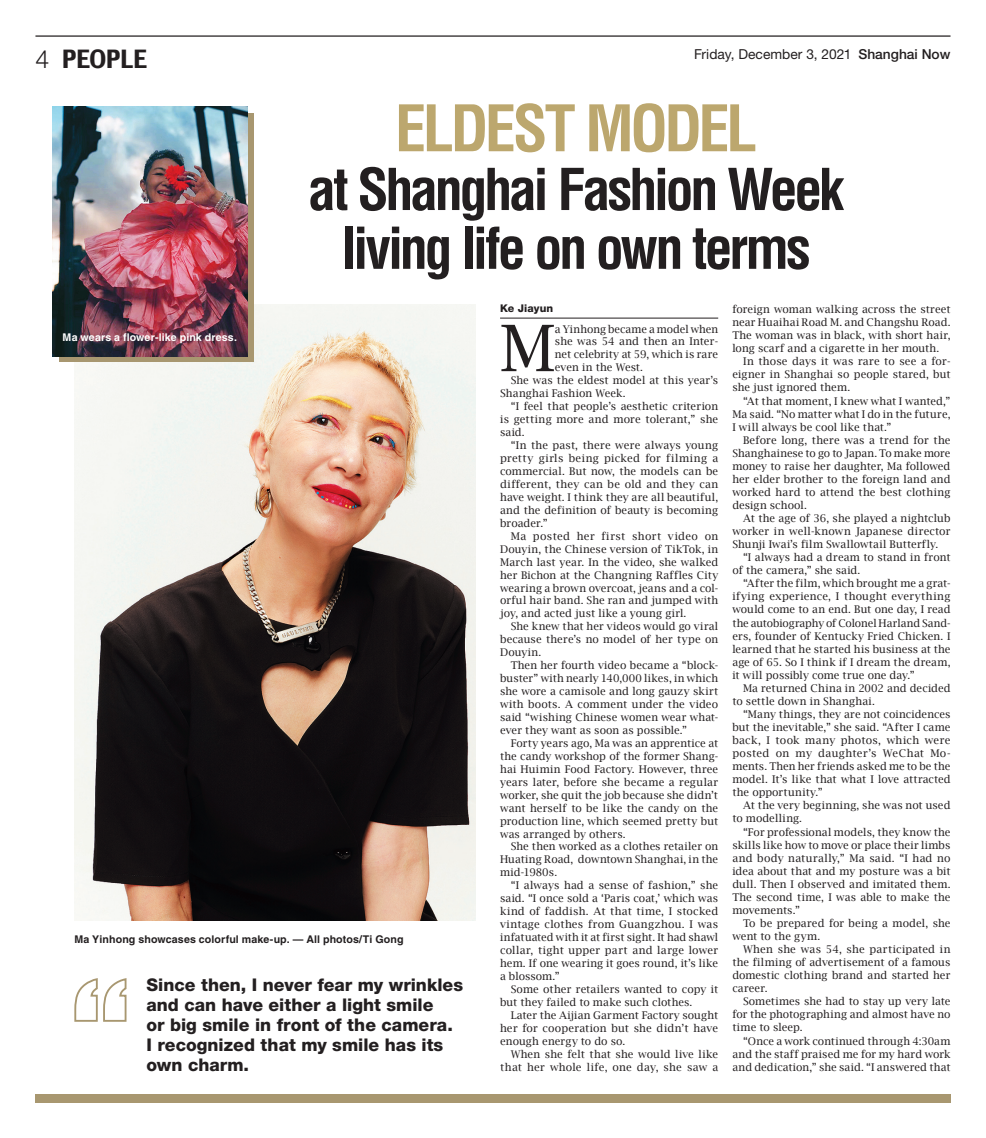
<style>
.page{position:relative;width:986px;height:1138px;background:#fff}
.page>*{position:absolute;margin:0;border:0;box-sizing:border-box;transform-origin:0 0}
._0_intro-drop{font:64.12px "Lucida Bright";color:#231f20}
._0_head2{font:700 condensed 62.5px "Helvetica LT Std";letter-spacing:-.06em;color:#bca76e}
._0_head2-2{font:700 condensed 56.25px/58.8px "Helvetica LT Std";letter-spacing:-.06em;color:#231f20;text-align:center}
.t1{font:25px "Charcoal";letter-spacing:-.02em;color:#231f20}
._1_quote-1{font:800 17.5px/20px "Helvetica Neue LT Std";color:#231f20}
.t2{font:13.75px "Helvetica Neue LT Std";color:#231f20}
._0_body{font:10.62px/13px "Lucida Bright";letter-spacing:.01em;color:#231f20;text-align:justify}
._0_intro-drop-2{font:10.62px/13px "Lucida Bright";letter-spacing:.005em;color:#231f20;text-align:justify}
._1_caption{font:700 10.62px "Helvetica LT Std";letter-spacing:.01em;color:#231f20}
._1_caption-2{font:700 10.62px "Helvetica LT Std";letter-spacing:.01em;color:#fff}
._0_byline{font:800 10.62px "Helvetica Neue LT Std";letter-spacing:.015em;color:#231f20}
.s1{font-family:"Helvetica Neue LT Std";font-weight:300}
.s2{font-weight:500}
</style>
<div class="page">
<hr style="left:35px;top:35px;width:915px;height:2px;background:#231f20">
<svg style="left:74px;top:978px;width:53px;height:44px"></svg>
<hr style="left:500px;top:318px;width:218px;height:1px;background:#231f20">
<img style="left:74px;top:305px;width:401px;height:615px">
<div style="left:35px;top:1093px;width:915px;height:9px;background:#a89770"></div>
<div style="left:59px;top:114px;width:194px;height:248px;background:#a89770"></div>
<img style="left:52px;top:106px;width:196px;height:250px">
<p class="t1" style="left:35px;top:43px;width:113px"><span class="s1">4</span> PEOPLE</p>
<p class="t2" style="left:693px;top:46px;width:258px">Friday, December 3, 2021 <span class="s2">Shanghai Now</span></p>
<p class="_0_head2" style="left:395px;top:89px;width:363px">Eldest model</p>
<p class="_0_head2-2" style="left:308px;top:160px;width:537px">at Shanghai Fashion Week living life on own terms</p>
<p class="_0_byline" style="left:500px;top:302px;width:55px">Ke Jiayun</p>
<p class="_0_intro-drop" style="left:500px;top:311px;width:57px">M</p>
<p class="_0_intro-drop-2" style="left:554px;top:322px;width:165px">a Yinhong became a model when she was 54 and then an Inter&shy;net celebrity at 59, which is rare even in the West.</p>
<p class="_0_body" style="left:500px;top:374px;width:219px;text-indent:11px">She was the eldest model at this year’s<br>Shanghai Fashion Week.</p>
<p class="_0_body" style="left:500px;top:400px;width:219px;text-indent:11px">“I feel that people’s aesthetic criterion is getting more and more tolerant,” she said.</p>
<p class="_0_body" style="left:500px;top:439px;width:219px;text-indent:11px">“In the past, there were always young pretty girls being picked for filming a commercial. But now, the models can be different, they can be old and they can have weight. I think they are all beautiful, and the definition of beauty is becoming broader.”</p>
<p class="_0_body" style="left:500px;top:529px;width:219px;text-indent:11px">Ma posted her first short video on Douyin, the Chinese version of TikTok, in March last year. In the video, she walked her Bichon at the Changning Raffles City wearing a brown overcoat, jeans and a col&shy;orful hair band. She ran and jumped with joy, and acted just like a young girl.</p>
<p class="_0_body" style="left:500px;top:620px;width:219px;text-indent:11px">She knew that her videos would go viral because there’s no model of her type on Douyin.</p>
<p class="_0_body" style="left:500px;top:659px;width:219px;text-indent:11px">Then her fourth video became a “block&shy;buster” with nearly 140,000 likes, in which she wore a camisole and long gauzy skirt with boots. A comment under the video said “wishing Chinese women wear what&shy;ever they want as soon as possible.”</p>
<p class="_0_body" style="left:500px;top:736px;width:219px;text-indent:11px">Forty years ago, Ma was an apprentice at the candy workshop of the former Shang&shy;hai Huimin Food Factory. However, three years later, before she became a regular worker, she quit the job because she didn’t want herself to be like the candy on the production line, which seemed pretty but was arranged by others.</p>
<p class="_0_body" style="left:500px;top:840px;width:219px;text-indent:11px">She then worked as a clothes retailer on Huating Road, downtown Shanghai, in the mid-1980s.</p>
<p class="_0_body" style="left:500px;top:879px;width:219px;text-indent:11px">“I always had a sense of fashion,” she said. “I once sold a ‘Paris coat,’ which was kind of faddish. At that time, I stocked vintage clothes from Guangzhou. I was infatuated with it at first sight. It had shawl collar, tight upper part and large lower hem. If one wearing it goes round, it’s like a blossom.”</p>
<p class="_0_body" style="left:500px;top:982px;width:219px;text-indent:11px">Some other retailers wanted to copy it but they failed to make such clothes.</p>
<p class="_0_body" style="left:500px;top:1008px;width:219px;text-indent:11px">Later the Aijian Garment Factory sought her for cooperation but she didn’t have enough energy to do so.</p>
<p class="_0_body" style="left:500px;top:1047px;width:219px;text-align:right">When she felt that she would live like that her whole life, one day, she saw a</p>
<p class="_0_body" style="left:732px;top:303px;width:219px">foreign woman walking across the street near Huaihai Road M. and Changshu Road.<br>The woman was in black, with short hair, long scarf and a cigarette in her mouth.</p>
<p class="_0_body" style="left:732px;top:355px;width:219px;text-indent:11px">In those days it was rare to see a for&shy;eigner in Shanghai so people stared, but she just ignored them.</p>
<p class="_0_body" style="left:732px;top:394px;width:219px;text-indent:11px">“At that moment, I knew what I wanted,” Ma said. “No matter what I do in the future, I will always be cool like that.”</p>
<p class="_0_body" style="left:732px;top:433px;width:219px;text-indent:11px">Before long, there was a trend for the Shanghainese to go to Japan. To make more money to raise her daughter, Ma followed her elder brother to the foreign land and worked hard to attend the best clothing design school.</p>
<p class="_0_body" style="left:732px;top:511px;width:219px;text-indent:11px">At the age of 36, she played a nightclub worker in well-known Japanese director Shunji Iwai’s film Swallowtail Butterfly.</p>
<p class="_0_body" style="left:732px;top:551px;width:219px;text-indent:11px">“I always had a dream to stand in front of the camera,” she said.</p>
<p class="_0_body" style="left:732px;top:577px;width:219px;text-indent:11px">“After the film, which brought me a grat&shy;ifying experience, I thought everything would come to an end. But one day, I read the autobiography of Colonel Harland Sand&shy;ers, founder of Kentucky Fried Chicken. I learned that he started his business at the age of 65. So I think if I dream the dream, it will possibly come true one day.”</p>
<p class="_0_body" style="left:732px;top:681px;width:219px;text-indent:11px">Ma returned China in 2002 and decided to settle down in Shanghai.</p>
<p class="_0_body" style="left:732px;top:707px;width:219px;text-indent:11px">“Many things, they are not coincidences but the inevitable,” she said. “After I came back, I took many photos, which were posted on my daughter’s WeChat Mo&shy;ments. Then her friends asked me to be the model. It’s like that what I love attracted the opportunity.”</p>
<p class="_0_body" style="left:732px;top:799px;width:219px;text-indent:11px">At the very beginning, she was not used to modelling.</p>
<p class="_0_body" style="left:732px;top:825px;width:219px;text-indent:11px">“For professional models, they know the skills like how to move or place their limbs and body naturally,” Ma said. “I had no idea about that and my posture was a bit dull. Then I observed and imitated them.<br>The second time, I was able to make the movements.”</p>
<p class="_0_body" style="left:732px;top:916px;width:219px;text-indent:11px">To be prepared for being a model, she went to the gym.</p>
<p class="_0_body" style="left:732px;top:942px;width:219px;text-indent:11px">When she was 54, she participated in the filming of advertisement of a famous domestic clothing brand and started her career.</p>
<p class="_0_body" style="left:732px;top:994px;width:219px;text-indent:11px">Sometimes she had to stay up very late for the photographing and almost have no time to sleep.</p>
<p class="_0_body" style="left:732px;top:1034px;width:219px;text-indent:11px">“Once a work continued through 4:30am and the staff praised me for my hard work and dedication,” she said. “I answered that</p>
<p class="_1_caption-2" style="left:63px;top:330px;width:176px">Ma wears a flower-like pink dress.</p>
<p class="_1_caption" style="left:74px;top:932px;width:330px">Ma Yinhong showcases colorful make-up. — All photos/Ti Gong</p>
<p class="_1_quote-1" style="left:146px;top:974px;width:318px">Since then, I never fear my wrinkles and can have either a light smile<br>or big smile in front of the camera.<br>I recognized that my smile has its own charm.</p>
</div>
